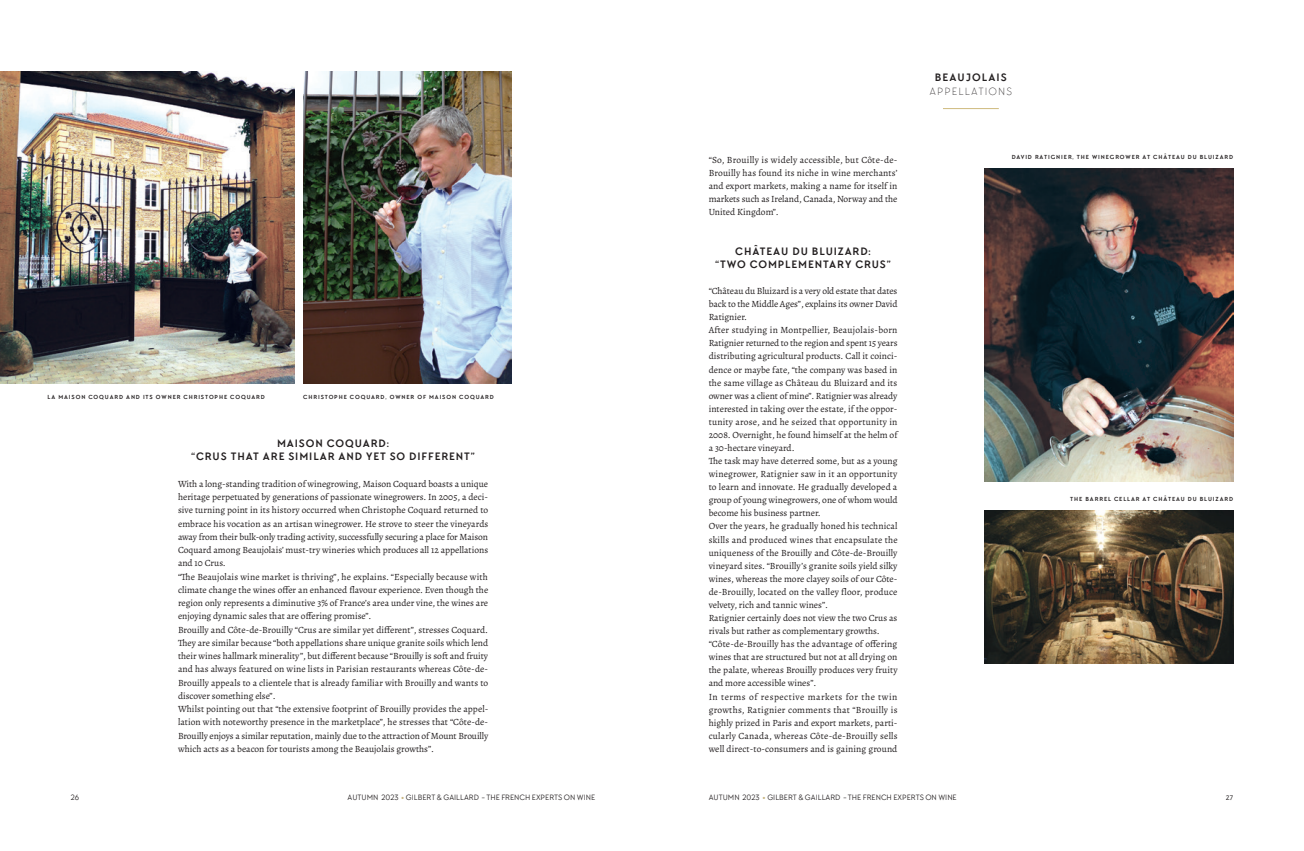
<style>
.page{position:relative;width:1304px;height:851px;background:#fff}
.page>*{position:absolute;margin:0;border:0;box-sizing:border-box;transform-origin:0 0}
.t1{font:700 11px/13.4px "TT Chocolates";letter-spacing:.08em;color:#231f20;text-align:center}
.t2{font:300 11px "TT Chocolates";letter-spacing:.1em;color:#231f20}
.t3{font:700 11px "TT Chocolates";letter-spacing:.1em;color:#231f20}
.t4{font:9.5px/13.1px "Alegreya";color:#231f20}
.t5{font:8px "TT Chocolates";color:#231f20}
.t6{font:8px "Alegreya Sans";color:#231f20}
.t7{font:700 6px "TT Chocolates";letter-spacing:.15em;color:#231f20}
.s1{font-weight:900;color:#c7b480}
</style>
<div class="page">
<hr style="left:943px;top:108px;width:56px;height:1px;background:#ceba7e">
<img style="left:0;top:72px;width:294px;height:312px">
<img style="left:303px;top:72px;width:208px;height:312px">
<img style="left:985px;top:168px;width:248px;height:313px">
<img style="left:985px;top:510px;width:248px;height:153px">
<p class="t7" style="left:48px;top:393px;width:219px">LA MAISON COQUARD AND ITS OWNER CHRISTOPHE COQUARD</p>
<p class="t7" style="left:303px;top:393px;width:192px">CHRISTOPHE COQUARD, OWNER OF MAISON COQUARD</p>
<p class="t1" style="left:191px;top:436px;width:285px">MAISON COQUARD:<br>“CRUS THAT ARE SIMILAR AND YET SO DIFFERENT”</p>
<p class="t4" style="left:178px;top:477px;width:312px">With a long-standing tradition of winegrowing, Maison Coquard boasts a unique heritage perpetuated by generations of passionate winegrowers. In 2005, a deci&shy;sive turning point in its history occurred when Christophe Coquard returned to embrace his vocation as an artisan winegrower. He strove to steer the vineyards away from their bulk-only trading activity, successfully securing a place for Maison Coquard among Beaujolais’ must-try wineries which produces all 12 appellations and 10 Crus.<br>“The Beaujolais wine market is thriving”, he explains. “Especially because with climate change the wines offer an enhanced flavour experience. Even though the region only represents a diminutive 3% of France’s area under vine, the wines are enjoying dynamic sales that are offering promise”.<br>Brouilly and Côte-de-Brouilly “Crus are similar yet different”, stresses Coquard.<br>They are similar because “both appellations share unique granite soils which lend their wines hallmark minerality”, but different because “Brouilly is soft and fruity and has always featured on wine lists in Parisian restaurants whereas Côte-de-Brouilly appeals to a clientele that is already familiar with Brouilly and wants to discover something else”.<br>Whilst pointing out that “the extensive footprint of Brouilly provides the appel&shy;lation with noteworthy presence in the marketplace”, he stresses that “Côte-de-Brouilly enjoys a similar reputation, mainly due to the attraction of Mount Brouilly which acts as a beacon for tourists among the Beaujolais growths”.</p>
<p class="t5" style="left:71px;top:792px;width:10px">26</p>
<p class="t5" style="left:347px;top:792px;width:249px">AUTUMN 2023 <span class="s1">•</span> GILBERT &amp; GAILLARD - THE FRENCH EXPERTS ON WINE</p>
<p class="t4" style="left:709px;top:153px;width:190px;text-align:justify">“So, Brouilly is widely accessible, but Côte-de-Brouilly has found its niche in wine merchants’ and export markets, making a name for itself in markets such as Ireland, Canada, Norway and the United Kingdom”.</p>
<p class="t1" style="left:715px;top:244px;width:177px">CHÂTEAU DU BLUIZARD:<br>“TWO COMPLEMENTARY CRUS”</p>
<p class="t4" style="left:709px;top:284px;width:190px">“Château du Bluizard is a very old estate that dates back to the Middle Ages”, explains its owner David Ratignier.<br>After studying in Montpellier, Beaujolais-born Ratignier returned to the region and spent 15 years distributing agricultural products. Call it coinci&shy;dence or maybe fate, “the company was based in the same village as Château du Bluizard and its owner was a client of mine”. Ratignier was already interested in taking over the estate, if the oppor&shy;tunity arose, and he seized that opportunity in 2008. Overnight, he found himself at the helm of a 30-hectare vineyard.<br>The task may have deterred some, but as a young winegrower, Ratignier saw in it an opportunity to learn and innovate. He gradually developed a group of young winegrowers, one of whom would become his business partner.<br>Over the years, he gradually honed his technical skills and produced wines that encapsulate the uniqueness of the Brouilly and Côte-de-Brouilly vineyard sites. “Brouilly’s granite soils yield silky wines, whereas the more clayey soils of our Côte&shy;de-Brouilly, located on the valley floor, produce velvety, rich and tannic wines”.<br>Ratignier certainly does not view the two Crus as rivals but rather as complementary growths. “Côte-de-Brouilly has the advantage of offering wines that are structured but not at all drying on the palate, whereas Brouilly produces very fruity and more accessible wines”.<br>In terms of respective markets for the twin growths, Ratignier comments that “Brouilly is highly prized in Paris and export markets, parti&shy;cularly Canada, whereas Côte-de-Brouilly sells well direct-to-consumers and is gaining ground</p>
<p class="t3" style="left:935px;top:71px;width:74px">BEAUJOLAIS</p>
<p class="t2" style="left:930px;top:85px;width:84px">APPELLATIONS</p>
<p class="t7" style="left:1012px;top:153px;width:223px">DAVID RATIGNIER, THE WINEGROWER AT CHÂTEAU DU BLUIZARD</p>
<p class="t7" style="left:1070px;top:495px;width:164px">THE BARREL CELLAR AT CHÂTEAU DU BLUIZARD</p>
<p class="t5" style="left:709px;top:792px;width:250px">AUTUMN 2023 <span class="s1">•</span> GILBERT &amp; GAILLARD - THE FRENCH EXPERTS ON WINE</p>
<p class="t6" style="left:1226px;top:791px;width:9px">27</p>
</div>
